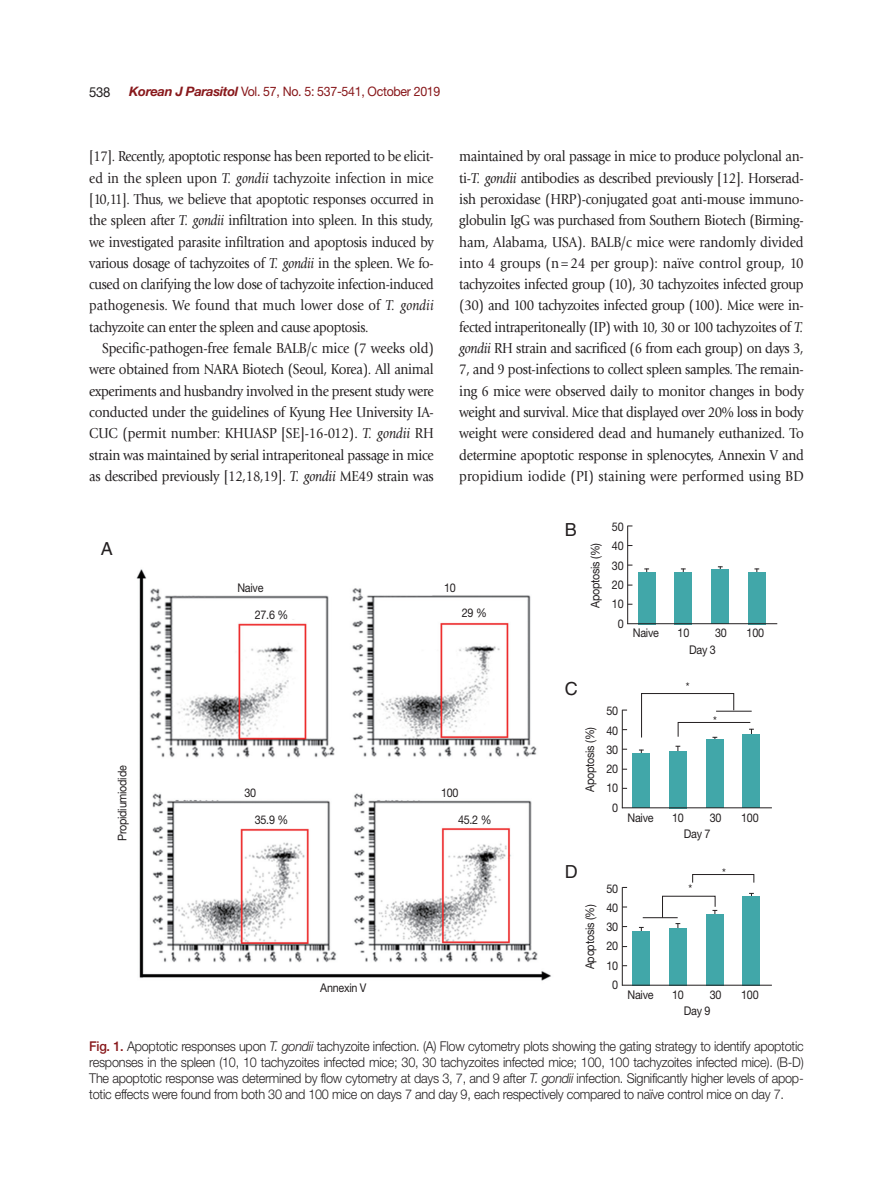
<style>
.page{position:relative;width:893px;height:1191px;background:#fff}
.page>*{position:absolute;margin:0;border:0;box-sizing:border-box;transform-origin:0 0}
.t1{font:18px "Helvetica LT Std";color:#231f20}
.본문{font:15px/21.3px "Giovanni Std";letter-spacing:-.02em;color:#231f20;text-align:justify;scale:.9 1}
.본문-2{font:15px/21.3px "Giovanni Std";letter-spacing:-.02em;color:#231f20;text-align:justify;scale:.88 1}
.하시라{font:13.8px "Helvetica Neue LT Std";color:#231f20;scale:.95 1}
.표_제목__그림_설명{font:300 13.5px/16.2px "Helvetica Neue LT Std";letter-spacing:-.02em;color:#231f20;text-align:justify;scale:.94 1}
.하시라-2{font:13.05px "Helvetica Neue LT Std";letter-spacing:-.025em;color:#88181b;scale:.95 1}
.그림_지문_8pt{font:12px "Helvetica Neue LT Std";letter-spacing:-.025em;color:#231f20;scale:.9 1}
.s1{font-weight:700;font-style:italic}
.s2{font-style:italic}
.s3{font-family:"Minion Pro"}
.s4{font-weight:500;color:#88181b}
</style>
<div class="page">
<img style="left:136px;top:569px;width:415px;height:412px">
<hr style="left:627px;top:526px;width:1px;height:98px;background:#231f20">
<svg style="left:644px;top:568px;width:5px;height:4px"></svg>
<svg style="left:681px;top:568px;width:5px;height:4px"></svg>
<svg style="left:754px;top:568px;width:5px;height:4px"></svg>
<svg style="left:718px;top:566px;width:5px;height:3px"></svg>
<div style="left:638px;top:572px;width:17px;height:52px;background:#41a7a9"></div>
<div style="left:675px;top:572px;width:17px;height:52px;background:#41a7a9"></div>
<div style="left:748px;top:572px;width:17px;height:52px;background:#41a7a9"></div>
<div style="left:712px;top:569px;width:17px;height:55px;background:#41a7a9"></div>
<hr style="left:627px;top:623px;width:150px;height:1px;background:#231f20">
<hr style="left:622px;top:710px;width:1px;height:98px;background:#231f20">
<div style="left:633px;top:753px;width:17px;height:55px;background:#41a7a9"></div>
<div style="left:669px;top:751px;width:17px;height:57px;background:#41a7a9"></div>
<div style="left:743px;top:734px;width:17px;height:74px;background:#41a7a9"></div>
<div style="left:706px;top:739px;width:17px;height:69px;background:#41a7a9"></div>
<hr style="left:622px;top:807px;width:150px;height:1px;background:#231f20">
<svg style="left:639px;top:693px;width:115px;height:61px"></svg>
<hr style="left:622px;top:887px;width:1px;height:98px;background:#231f20">
<div style="left:633px;top:931px;width:17px;height:54px;background:#41a7a9"></div>
<div style="left:669px;top:928px;width:17px;height:57px;background:#41a7a9"></div>
<div style="left:743px;top:896px;width:17px;height:89px;background:#41a7a9"></div>
<div style="left:706px;top:914px;width:17px;height:71px;background:#41a7a9"></div>
<hr style="left:622px;top:984px;width:150px;height:1px;background:#231f20">
<div style="left:692px;top:874px;width:62px;height:9px;border:1px solid #231f20"></div>
<svg style="left:662px;top:895px;width:55px;height:36px"></svg>
<hr style="left:643px;top:917px;width:35px;height:1px;background:#231f20">
<p class="하시라" style="left:89px;top:83px;width:24px">538</p>
<p class="하시라-2" style="left:129px;top:84px;width:329px"><span class="s1">Korean J Parasitol</span> Vol. 57, No. 5: 537-541, October 2019</p>
<p class="본문-2" style="left:89px;top:146px;width:393px">[17]. Recently, apoptotic response has been reported to be elicit&shy;ed in the spleen upon <span class="s2">T. gondii</span> tachyzoite infection in mice [10,11]. Thus, we believe that apoptotic responses occurred in the spleen after <span class="s2">T. gondii</span> infiltration into spleen. In this study, we investigated parasite infiltration and apoptosis induced by various dosage of tachyzoites of <span class="s2">T. gondii</span> in the spleen. We fo&shy;cused on clarifying the low dose of tachyzoite infection-induced pathogenesis. We found that much lower dose of <span class="s2">T. gondii </span>tachyzoite can enter the spleen and cause apoptosis.</p>
<p class="본문" style="left:89px;top:338px;width:384px;text-indent:13px">Specific-pathogen-free female BALB/c mice (7 weeks old) were obtained from NARA Biotech (Seoul, Korea). All animal experiments and husbandry involved in the present study were conducted under the guidelines of Kyung Hee University IA-CUC (permit number: KHUASP [SE]-16-012). <span class="s2">T. gondii</span> RH strain was maintained by serial intraperitoneal passage in mice as described previously [12,18,19]. <span class="s2">T. gondii</span> ME49 strain was</p>
<p class="본문" style="left:459px;top:146px;width:384px">maintained by oral passage in mice to produce polyclonal an&shy;ti-<span class="s2">T. gondii</span> antibodies as described previously [12]. Horserad&shy;ish peroxidase (HRP)-conjugated goat anti-mouse immuno&shy;globulin IgG was purchased from Southern Biotech (Birming&shy;ham, Alabama, USA). BALB/c mice were randomly divided into 4 groups (n<span class="s3">=</span>24 per group): naïve control group, 10 tachyzoites infected group (10), 30 tachyzoites infected group (30) and 100 tachyzoites infected group (100). Mice were in&shy;fected intraperitoneally (IP) with 10, 30 or 100 tachyzoites of <span class="s2">T. gondii</span> RH strain and sacrificed (6 from each group) on days 3, 7, and 9 post-infections to collect spleen samples. The remain&shy;ing 6 mice were observed daily to monitor changes in body weight and survival. Mice that displayed over 20% loss in body weight were considered dead and humanely euthanized. To determine apoptotic response in splenocytes, Annexin V and propidium iodide (PI) staining were performed using BD</p>
<p class="t1" style="left:101px;top:538px;width:14px">A</p>
<p class="그림_지문_8pt" style="left:115px;top:841px;width:85px;rotate:-90deg">Propidiumiodide</p>
<p class="그림_지문_8pt" style="left:237px;top:581px;width:31px">Naive</p>
<p class="그림_지문_8pt" style="left:444px;top:581px;width:15px">10</p>
<p class="그림_지문_8pt" style="left:255px;top:608px;width:39px">27.6 %</p>
<p class="그림_지문_8pt" style="left:462px;top:605px;width:29px">29 %</p>
<p class="그림_지문_8pt" style="left:245px;top:785px;width:15px">30</p>
<p class="그림_지문_8pt" style="left:441px;top:785px;width:21px">100</p>
<p class="그림_지문_8pt" style="left:255px;top:812px;width:39px">35.9 %</p>
<p class="그림_지문_8pt" style="left:458px;top:812px;width:39px">45.2 %</p>
<p class="그림_지문_8pt" style="left:320px;top:980px;width:53px">Annexin V</p>
<p class="t1" style="left:565px;top:519px;width:14px">B</p>
<p class="그림_지문_8pt" style="left:612px;top:519px;width:15px">50</p>
<p class="그림_지문_8pt" style="left:612px;top:539px;width:15px">40</p>
<p class="그림_지문_8pt" style="left:612px;top:558px;width:15px">30</p>
<p class="그림_지문_8pt" style="left:612px;top:577px;width:15px">20</p>
<p class="그림_지문_8pt" style="left:612px;top:597px;width:15px">10</p>
<p class="그림_지문_8pt" style="left:618px;top:616px;width:8px">0</p>
<p class="그림_지문_8pt" style="left:588px;top:608px;width:74px;rotate:-90deg">Apoptosis (%)</p>
<p class="t1" style="left:565px;top:678px;width:14px">C</p>
<p class="그림_지문_8pt" style="left:633px;top:626px;width:31px">Naive</p>
<p class="그림_지문_8pt" style="left:678px;top:626px;width:15px">10</p>
<p class="그림_지문_8pt" style="left:715px;top:626px;width:15px">30</p>
<p class="그림_지문_8pt" style="left:747px;top:626px;width:21px">100</p>
<p class="그림_지문_8pt" style="left:689px;top:642px;width:31px">Day 3</p>
<p class="그림_지문_8pt" style="left:686px;top:680px;width:6px">*</p>
<p class="그림_지문_8pt" style="left:583px;top:792px;width:74px;rotate:-90deg">Apoptosis (%)</p>
<p class="그림_지문_8pt" style="left:607px;top:704px;width:15px">50</p>
<p class="그림_지문_8pt" style="left:607px;top:723px;width:15px">40</p>
<p class="그림_지문_8pt" style="left:607px;top:742px;width:15px">30</p>
<p class="그림_지문_8pt" style="left:607px;top:761px;width:15px">20</p>
<p class="그림_지문_8pt" style="left:607px;top:781px;width:15px">10</p>
<p class="그림_지문_8pt" style="left:612px;top:800px;width:8px">0</p>
<p class="t1" style="left:565px;top:861px;width:14px">D</p>
<p class="그림_지문_8pt" style="left:583px;top:969px;width:74px;rotate:-90deg">Apoptosis (%)</p>
<p class="그림_지문_8pt" style="left:607px;top:881px;width:15px">50</p>
<p class="그림_지문_8pt" style="left:607px;top:900px;width:15px">40</p>
<p class="그림_지문_8pt" style="left:607px;top:919px;width:15px">30</p>
<p class="그림_지문_8pt" style="left:607px;top:939px;width:15px">20</p>
<p class="그림_지문_8pt" style="left:607px;top:958px;width:15px">10</p>
<p class="그림_지문_8pt" style="left:612px;top:977px;width:8px">0</p>
<p class="그림_지문_8pt" style="left:713px;top:714px;width:6px">*</p>
<p class="그림_지문_8pt" style="left:627px;top:810px;width:31px">Naive</p>
<p class="그림_지문_8pt" style="left:672px;top:810px;width:15px">10</p>
<p class="그림_지문_8pt" style="left:710px;top:810px;width:15px">30</p>
<p class="그림_지문_8pt" style="left:741px;top:810px;width:21px">100</p>
<p class="그림_지문_8pt" style="left:684px;top:826px;width:31px">Day 7</p>
<p class="그림_지문_8pt" style="left:688px;top:882px;width:6px">*</p>
<p class="그림_지문_8pt" style="left:722px;top:865px;width:6px">*</p>
<p class="그림_지문_8pt" style="left:627px;top:987px;width:31px">Naive</p>
<p class="그림_지문_8pt" style="left:672px;top:987px;width:15px">10</p>
<p class="그림_지문_8pt" style="left:710px;top:987px;width:15px">30</p>
<p class="그림_지문_8pt" style="left:741px;top:987px;width:21px">100</p>
<p class="그림_지문_8pt" style="left:684px;top:1003px;width:31px">Day 9</p>
<p class="표_제목__그림_설명" style="left:89px;top:1037px;width:762px"><span class="s4">Fig. 1.</span> Apoptotic responses upon <span class="s2">T. gondii</span> tachyzoite infection. (A) Flow cytometry plots showing the gating strategy to identify apoptotic responses in the spleen (10, 10 tachyzoites infected mice; 30, 30 tachyzoites infected mice; 100, 100 tachyzoites infected mice). (B-D)<br>The apoptotic response was determined by flow cytometry at days 3, 7, and 9 after <span class="s2">T. gondii</span> infection. Significantly higher levels of apop&shy;totic effects were found from both 30 and 100 mice on days 7 and day 9, each respectively compared to naïve control mice on day 7.</p>
</div>
